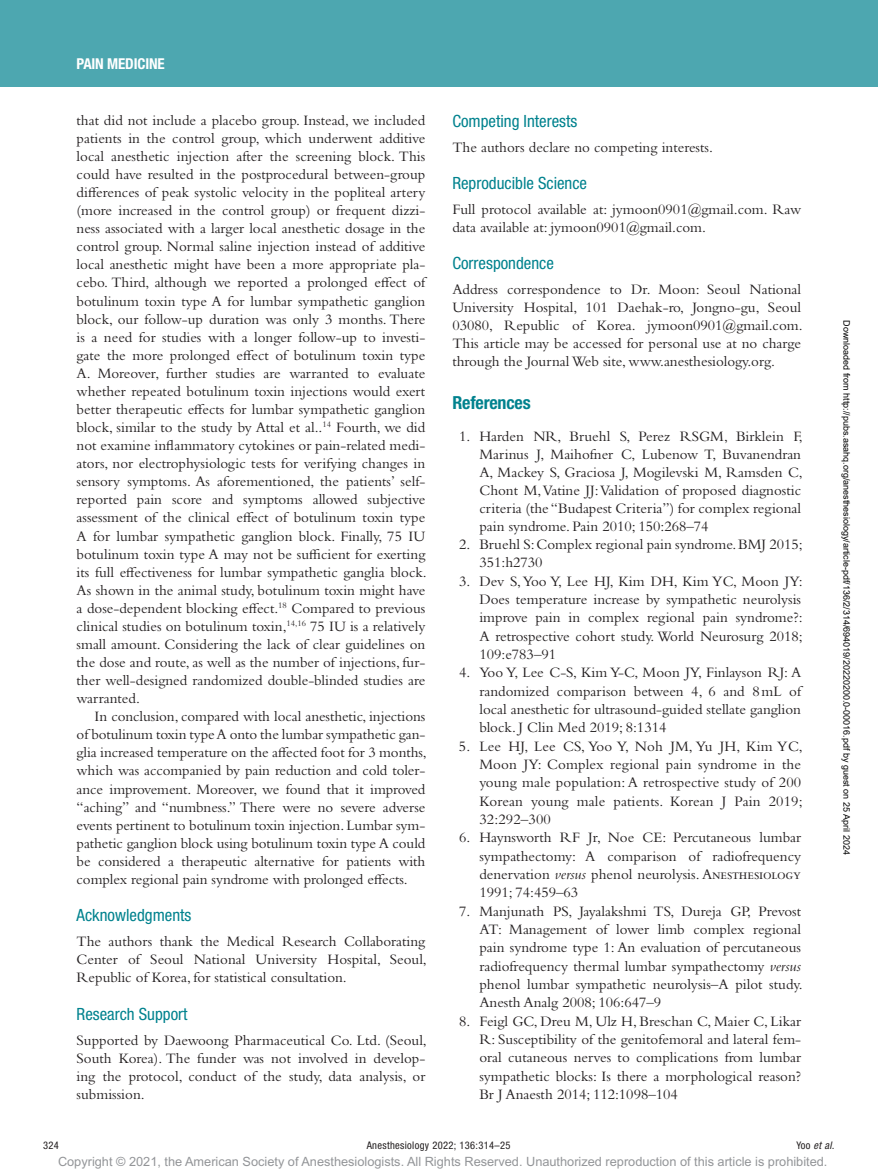
<style>
.page{position:relative;width:878px;height:1175px;background:#fff}
.page>*{position:absolute;margin:0;border:0;box-sizing:border-box;transform-origin:0 0}
.t1{font:700 condensed 18px "Helvetica Neue LT Std";color:#00828e}
.t2{font:condensed 16.8px "Helvetica Neue LT Std";color:#00828e}
.t3{font:15px/18px "Bembo Std";color:#231f20;text-align:justify}
.t4{font:700 condensed 15px "Helvetica Neue LT Std";letter-spacing:-.01em;color:#fff}
.t5{font:12.75px "Arial MT Std";color:#939598}
.t6{font:condensed 10.5px "Helvetica Neue LT Std";letter-spacing:.03em;color:#231f20}
.t7{font:italic condensed 10.5px "Helvetica Neue LT Std";color:#231f20}
.t8{font:9px "Arial";color:#000}
.s1{font-style:italic}
.s2{font-style:normal}
</style>
<div class="page">
<div style="left:0;top:0;width:878px;height:86px;background:#4da7b0"></div>
<p class="t4" style="left:77px;top:54px;width:90px">PAIN MEDICINE</p>
<p class="t3" style="left:77px;top:111px;width:352px">that did not include a placebo group. Instead, we included patients in the control group, which underwent additive local anesthetic injection after the screening block. This could have resulted in the postprocedural between-group differences of peak systolic velocity in the popliteal artery (more increased in the control group) or frequent dizzi&shy;ness associated with a larger local anesthetic dosage in the control group. Normal saline injection instead of additive local anesthetic might have been a more appropriate pla&shy;cebo. Third, although we reported a prolonged effect of botulinum toxin type A for lumbar sympathetic ganglion block, our follow-up duration was only 3 months. There is a need for studies with a longer follow-up to investi&shy;gate the more prolonged effect of botulinum toxin type A. Moreover, further studies are warranted to evaluate whether repeated botulinum toxin injections would exert better therapeutic effects for lumbar sympathetic ganglion block, similar to the study by Attal et al..<sup>14</sup> Fourth, we did not examine inflammatory cytokines or pain-related medi&shy;ators, nor electrophysiologic tests for verifying changes in sensory symptoms. As aforementioned, the patients’ self&shy;reported pain score and symptoms allowed subjective assessment of the clinical effect of botulinum toxin type A for lumbar sympathetic ganglion block. Finally, 75 IU botulinum toxin type A may not be sufficient for exerting its full effectiveness for lumbar sympathetic ganglia block.<br>As shown in the animal study, botulinum toxin might have a dose-dependent blocking effect.<sup>18</sup> Compared to previous clinical studies on botulinum toxin,<sup>14,16</sup> 75 IU is a relatively small amount. Considering the lack of clear guidelines on the dose and route, as well as the number of injections, fur&shy;ther well-designed randomized double-blinded studies are warranted.</p>
<p class="t3" style="left:77px;top:707px;width:352px;text-indent:18px">In conclusion, compared with local anesthetic, injections of botulinum toxin type A onto the lumbar sympathetic gan&shy;glia increased temperature on the affected foot for 3 months, which was accompanied by pain reduction and cold toler&shy;ance improvement. Moreover, we found that it improved “aching” and “numbness.” There were no severe adverse events pertinent to botulinum toxin injection. Lumbar sym&shy;pathetic ganglion block using botulinum toxin type A could be considered a therapeutic alternative for patients with complex regional pain syndrome with prolonged effects.</p>
<p class="t2" style="left:77px;top:905px;width:116px">Acknowledgments</p>
<p class="t3" style="left:77px;top:932px;width:352px">The authors thank the Medical Research Collaborating Center of Seoul National University Hospital, Seoul, Republic of Korea, for statistical consultation.</p>
<p class="t2" style="left:77px;top:1004px;width:112px">Research Support</p>
<p class="t3" style="left:77px;top:1030px;width:352px">Supported by Daewoong Pharmaceutical Co. Ltd. (Seoul, South Korea). The funder was not involved in develop&shy;ing the protocol, conduct of the study, data analysis, or submission.</p>
<p class="t2" style="left:452px;top:111px;width:126px">Competing Interests</p>
<p class="t3" style="left:452px;top:138px;width:262px">The authors declare no competing interests.</p>
<p class="t2" style="left:452px;top:173px;width:136px">Reproducible Science</p>
<p class="t3" style="left:452px;top:200px;width:350px">Full protocol available at: jymoon0901@gmail.com. Raw data available at: jymoon0901@gmail.com.</p>
<p class="t2" style="left:452px;top:254px;width:103px">Correspondence</p>
<p class="t3" style="left:452px;top:280px;width:352px">Address correspondence to Dr. Moon: Seoul National University Hospital, 101 Daehak-ro, Jongno-gu, Seoul 03080, Republic of Korea. jymoon0901@gmail.com.<br>This article may be accessed for personal use at no charge through the Journal Web site, www.anesthesiology.org.</p>
<p class="t1" style="left:452px;top:392px;width:80px">References</p>
<p class="t3" style="left:479px;top:427px;width:325px;text-indent:-20px">1. Harden NR, Bruehl S, Perez RSGM, Birklein F, Marinus J, Maihofner C, Lubenow T, Buvanendran A, Mackey S, Graciosa J, Mogilevski M, Ramsden C, Chont M, Vatine JJ: Validation of proposed diagnostic criteria (the “Budapest Criteria”) for complex regional pain syndrome. Pain 2010; 150:268–74</p>
<p class="t3" style="left:479px;top:535px;width:325px;text-indent:-20px">2. Bruehl S: Complex regional pain syndrome. BMJ 2015;<br>351:h2730</p>
<p class="t3" style="left:479px;top:571px;width:325px;text-indent:-20px">3. Dev S, Yoo Y, Lee HJ, Kim DH, Kim YC, Moon JY:<br>Does temperature increase by sympathetic neurolysis improve pain in complex regional pain syndrome?:<br>A retrospective cohort study. World Neurosurg 2018; 109:e783–91</p>
<p class="t3" style="left:479px;top:663px;width:323px;text-indent:-20px">4. Yoo Y, Lee C-S, Kim Y-C, Moon JY, Finlayson RJ: A randomized comparison between 4, 6 and 8mL of local anesthetic for ultrasound-guided stellate ganglion block. J Clin Med 2019; 8:1314</p>
<p class="t3" style="left:479px;top:736px;width:325px;text-indent:-21px">5. Lee HJ, Lee CS, Yoo Y, Noh JM, Yu JH, Kim YC, Moon JY: Complex regional pain syndrome in the young male population: A retrospective study of 200<br>Korean young male patients. Korean J Pain 2019; 32:292–300</p>
<p class="t3" style="left:479px;top:828px;width:323px;text-indent:-20px">6. Haynsworth RF Jr, Noe CE: Percutaneous lumbar sympathectomy: A comparison of radiofrequency denervation <span class="s1">versus</span> phenol neurolysis. Anesthesiology 1991; 74:459–63</p>
<p class="t3" style="left:479px;top:901px;width:325px;text-indent:-20px">7. Manjunath PS, Jayalakshmi TS, Dureja GP, Prevost AT: Management of lower limb complex regional pain syndrome type 1: An evaluation of percutaneous radiofrequency thermal lumbar sympathectomy <span class="s1">versus </span>phenol lumbar sympathetic neurolysis–A pilot study.<br>Anesth Analg 2008; 106:647–9</p>
<p class="t3" style="left:479px;top:1011px;width:323px;text-indent:-20px">8. Feigl GC, Dreu M, Ulz H, Breschan C, Maier C, Likar R: Susceptibility of the genitofemoral and lateral fem&shy;oral cutaneous nerves to complications from lumbar sympathetic blocks: Is there a morphological reason?<br>Br J Anaesth 2014; 112:1098–104</p>
<p class="t8" style="left:850px;top:320px;width:536px;rotate:90deg">Downloaded from http://pubs.asahq.org/anesthesiology/article-pdf/136/2/314/694019/20220200.0-00016.pdf by guest on 25 April 2024</p>
<p class="t6" style="left:43px;top:1139px;width:174px">324 A</p>
<p class="t6" style="left:372px;top:1139px;width:140px">nesthesiology 2022; 136:314–25</p>
<p class="t7" style="left:796px;top:1139px;width:39px"><span class="s2">Yoo</span> et al.</p>
<p class="t5" style="left:58px;top:1154px;width:771px">Copyright © 2021, the American Society of Anesthesiologists. All Rights Reserved. Unauthorized reproduction of this article is prohibited.</p>
</div>
